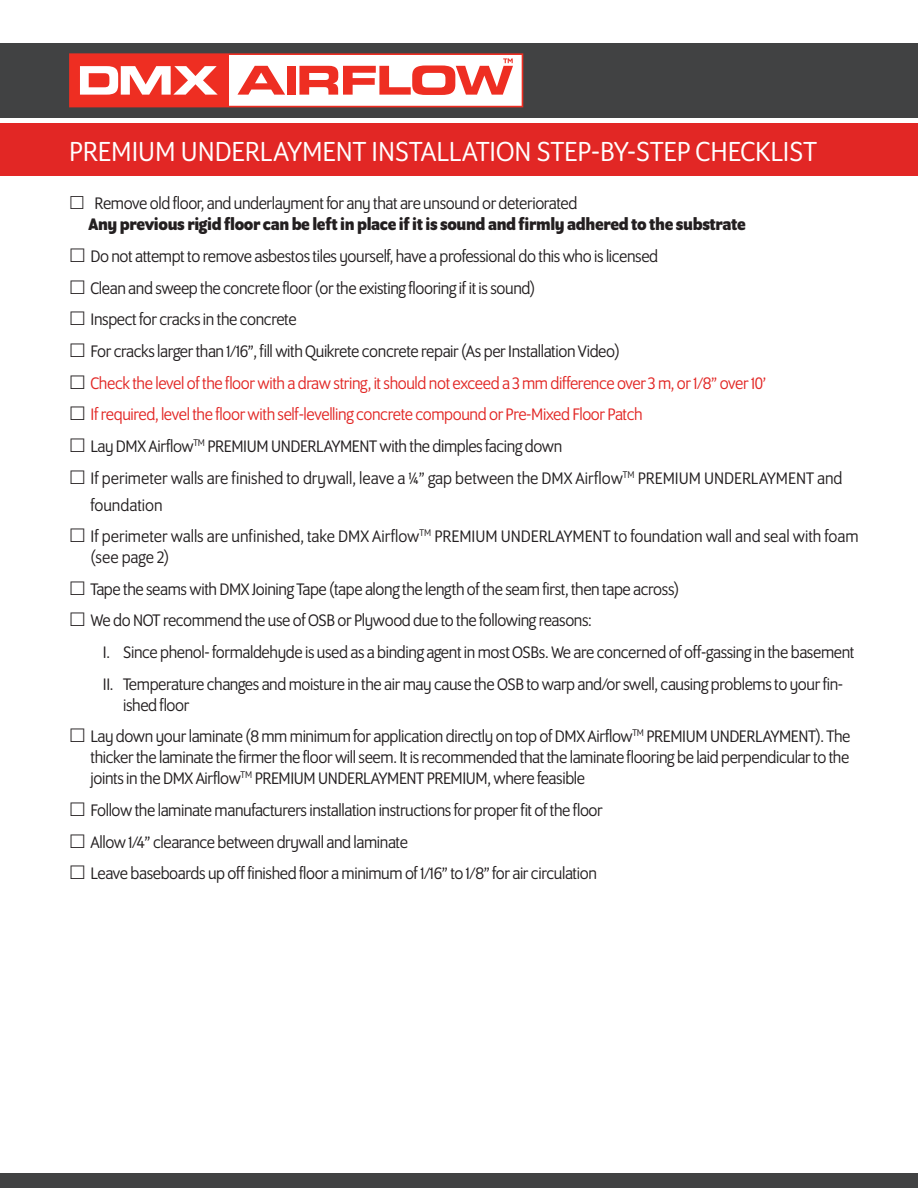
<style>
.page{position:relative;width:918px;height:1188px;background:#fff}
.page>*{position:absolute;margin:0;border:0;box-sizing:border-box;transform-origin:0 0}
.t1{font:29.7px "Program OT";color:#fff}
.t2{font:18px/31.7px "Program OT";letter-spacing:-.02em;color:#231f20}
.t3{font:18px/31.7px "Program OT";letter-spacing:-.02em;color:#e22725}
.t4{font:18px/31.7px "Program OT";color:#231f20}
.t5{font:700 18px "Program OT";letter-spacing:-.02em;color:#231f20}
.s1{color:#231f20}
</style>
<div class="page">
<div style="left:0;top:43px;width:918px;height:75px;background:#414243"></div>
<div style="left:0;top:123px;width:918px;height:53px;background:#e22725"></div>
<div style="left:0;top:1173px;width:918px;height:15px;background:#414243"></div>
<svg style="left:69px;top:53px;width:454px;height:54px;background:#f59a94"></svg>
<h1 class="t1" style="left:69px;top:135px;width:749px">PREMIUM UNDERLAYMENT INSTALLATION STEP-BY-STEP CHECKLIST</h1>
<p class="t2" style="left:95px;top:188px;width:484px">Remove old floor, and underlayment for any that are unsound or deteriorated</p>
<p class="t5" style="left:89px;top:214px;width:659px">Any previous rigid floor can be left in place if it is sound and firmly adhered to the substrate</p>
<p class="t2" style="left:91px;top:240px;width:569px">Do not attempt to remove asbestos tiles yourself, have a professional do this who is licensed Clean and sweep the concrete floor (or the existing flooring if it is sound)<br>Inspect for cracks in the concrete<br>For cracks larger than 1/16”, fill with Quikrete concrete repair (As per Installation Video)</p>
<p class="t3" style="left:91px;top:367px;width:754px">Check the level of the floor with a draw string, it should not exceed a 3 mm difference over 3 m, or 1/8” over 10’<br>If required, level the floor with self-levelling concrete compound or Pre-Mixed Floor Patch<br><span class="s1">Lay DMX Airflow</span><sup>TM</sup> <span class="s1">PREMIUM UNDERLAYMENT with the dimples facing down<br>If perimeter walls are finished to drywall, leave a ¼” gap between the DMX Airflow</span><sup>TM</sup> <span class="s1">PREMIUM UNDERLAYMENT and</span></p>
<p class="t4" style="left:91px;top:489px;width:770px">foundation<br>If perimeter walls are unfinished, take DMX Airflow<sup>TM</sup> PREMIUM UNDERLAYMENT to foundation wall and seal with foam</p>
<p class="t2" style="left:91px;top:541px;width:590px">(see page 2)<br>Tape the seams with DMX Joining Tape (tape along the length of the seam first, then tape across)<br>We do NOT recommend the use of OSB or Plywood due to the following reasons:</p>
<p class="t2" style="left:103px;top:636px;width:753px">I. Since phenol- formaldehyde is used as a binding agent in most OSBs. We are concerned of off-gassing in the basement<br>II. Temperature changes and moisture in the air may cause the OSB to warp and/or swell, causing problems to your fin-</p>
<p class="t2" style="left:91px;top:689px;width:761px;text-indent:33px">ished floor<br>Lay down your laminate (8 mm minimum for application directly on top of DMX Airflow<sup>TM</sup> PREMIUM UNDERLAYMENT). The</p>
<p class="t2" style="left:91px;top:747px;width:760px;line-height:21px">thicker the laminate the firmer the floor will seem. It is recommended that the laminate flooring be laid perpendicular to the joints in the DMX Airflow<sup>TM</sup> PREMIUM UNDERLAYMENT PREMIUM, where feasible</p>
<p class="t2" style="left:91px;top:794px;width:514px">Follow the laminate manufacturers installation instructions for proper fit of the floor<br>Allow 1/4” clearance between drywall and laminate<br>Leave baseboards up off finished floor a minimum of 1/16” to 1/8” for air circulation</p>
</div>
